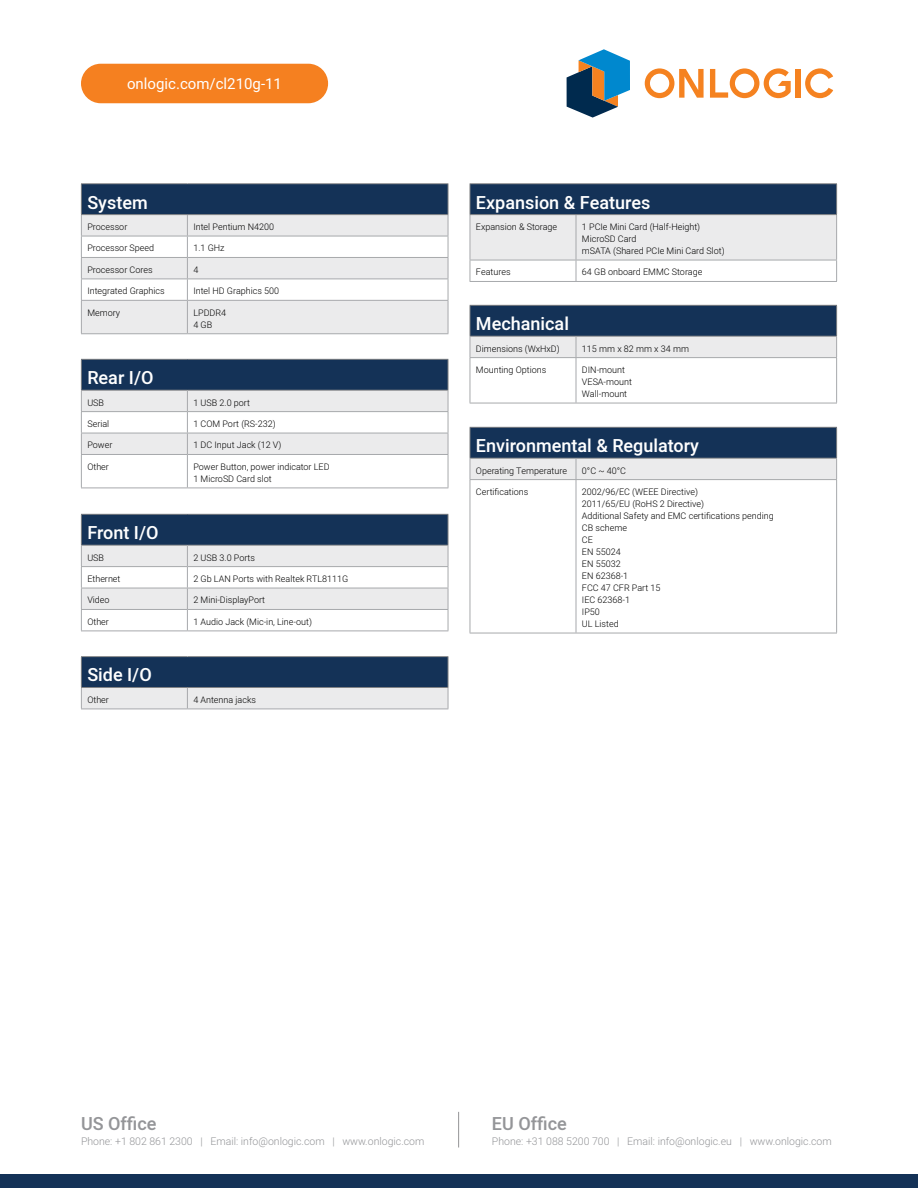
<style>
.page{position:relative;width:918px;height:1188px;background:#fff}
.page>*{position:absolute;margin:0;border:0;box-sizing:border-box;transform-origin:0 0}
.t1{font:500 18px "Heebo";color:#fff}
.t2{font:500 18px "Heebo";color:#949598}
.t3{font:15px "Heebo";color:#fff}
.t4{font:300 10.5px "Heebo";color:#949598}
.t5{font:300 9px/12px "Heebo";color:#000}
</style>
<div class="page">
<div style="left:81px;top:64px;width:247px;height:39px;background:#f58020;border-radius:20px"></div>
<div style="left:81px;top:184px;width:367px;height:31px;background:#143257"></div>
<svg style="left:82px;top:215px;width:366px;height:118px;fill:#ebebec"></svg>
<hr style="left:81px;top:183px;width:106px;height:1px;background:#808285">
<hr style="left:81px;top:184px;width:1px;height:30px;background:#808285">
<hr style="left:187px;top:183px;width:261px;height:1px;background:#808285">
<hr style="left:448px;top:184px;width:1px;height:30px;background:#808285">
<hr style="left:81px;top:214px;width:106px;height:1px;background:#808285">
<hr style="left:187px;top:214px;width:261px;height:1px;background:#808285">
<hr style="left:81px;top:236px;width:106px;height:1px;background:#a7a9ac">
<hr style="left:187px;top:236px;width:261px;height:1px;background:#a7a9ac">
<hr style="left:81px;top:257px;width:106px;height:1px;background:#a7a9ac">
<hr style="left:187px;top:257px;width:261px;height:1px;background:#a7a9ac">
<hr style="left:81px;top:279px;width:106px;height:1px;background:#a7a9ac">
<svg style="left:81px;top:215px;width:1px;height:85px"></svg>
<hr style="left:187px;top:279px;width:261px;height:1px;background:#a7a9ac">
<svg style="left:187px;top:215px;width:1px;height:85px"></svg>
<svg style="left:448px;top:215px;width:1px;height:85px"></svg>
<hr style="left:81px;top:300px;width:106px;height:1px;background:#a7a9ac">
<hr style="left:81px;top:301px;width:1px;height:32px;background:#a7a9ac">
<hr style="left:187px;top:300px;width:261px;height:1px;background:#a7a9ac">
<hr style="left:187px;top:301px;width:1px;height:32px;background:#a7a9ac">
<hr style="left:448px;top:301px;width:1px;height:32px;background:#a7a9ac">
<hr style="left:81px;top:333px;width:106px;height:1px;background:#a7a9ac">
<hr style="left:187px;top:333px;width:261px;height:1px;background:#a7a9ac">
<div style="left:470px;top:184px;width:367px;height:31px;background:#143257"></div>
<hr style="left:470px;top:183px;width:106px;height:1px;background:#808285">
<hr style="left:470px;top:184px;width:1px;height:30px;background:#808285">
<hr style="left:576px;top:183px;width:261px;height:1px;background:#808285">
<hr style="left:836px;top:184px;width:1px;height:30px;background:#808285">
<hr style="left:470px;top:214px;width:106px;height:1px;background:#808285">
<hr style="left:576px;top:214px;width:261px;height:1px;background:#808285">
<svg style="left:470px;top:215px;width:367px;height:66px"></svg>
<hr style="left:470px;top:281px;width:106px;height:1px;background:#a7a9ac">
<hr style="left:576px;top:281px;width:261px;height:1px;background:#a7a9ac">
<div style="left:81px;top:359px;width:367px;height:31px;background:#143257"></div>
<hr style="left:81px;top:359px;width:106px;height:1px;background:#808285">
<hr style="left:81px;top:360px;width:1px;height:30px;background:#808285">
<hr style="left:187px;top:359px;width:261px;height:1px;background:#808285">
<hr style="left:448px;top:360px;width:1px;height:30px;background:#808285">
<svg style="left:81px;top:390px;width:368px;height:64px"></svg>
<hr style="left:81px;top:454px;width:106px;height:1px;background:#a7a9ac">
<hr style="left:81px;top:455px;width:1px;height:33px;background:#a7a9ac">
<hr style="left:187px;top:454px;width:261px;height:1px;background:#a7a9ac">
<hr style="left:187px;top:455px;width:1px;height:33px;background:#a7a9ac">
<hr style="left:448px;top:455px;width:1px;height:33px;background:#a7a9ac">
<hr style="left:81px;top:488px;width:106px;height:1px;background:#a7a9ac">
<hr style="left:187px;top:488px;width:261px;height:1px;background:#a7a9ac">
<div style="left:470px;top:305px;width:367px;height:31px;background:#143257"></div>
<hr style="left:470px;top:305px;width:106px;height:1px;background:#808285">
<hr style="left:470px;top:306px;width:1px;height:30px;background:#808285">
<hr style="left:576px;top:305px;width:261px;height:1px;background:#808285">
<hr style="left:836px;top:306px;width:1px;height:30px;background:#808285">
<div style="left:470px;top:336px;width:367px;height:21px;background:#ebebec"></div>
<hr style="left:470px;top:357px;width:106px;height:1px;background:#a7a9ac">
<hr style="left:470px;top:358px;width:1px;height:45px;background:#a7a9ac">
<hr style="left:576px;top:357px;width:261px;height:1px;background:#a7a9ac">
<hr style="left:576px;top:358px;width:1px;height:45px;background:#a7a9ac">
<hr style="left:836px;top:358px;width:1px;height:45px;background:#a7a9ac">
<hr style="left:470px;top:403px;width:106px;height:1px;background:#a7a9ac">
<hr style="left:576px;top:403px;width:261px;height:1px;background:#a7a9ac">
<div style="left:81px;top:514px;width:367px;height:31px;background:#143257"></div>
<hr style="left:81px;top:514px;width:106px;height:1px;background:#808285">
<hr style="left:81px;top:515px;width:1px;height:30px;background:#808285">
<hr style="left:187px;top:514px;width:261px;height:1px;background:#808285">
<hr style="left:448px;top:515px;width:1px;height:30px;background:#808285">
<svg style="left:81px;top:545px;width:368px;height:86px"></svg>
<hr style="left:81px;top:631px;width:106px;height:1px;background:#a7a9ac">
<hr style="left:187px;top:631px;width:261px;height:1px;background:#a7a9ac">
<div style="left:470px;top:427px;width:367px;height:31px;background:#143257"></div>
<hr style="left:470px;top:427px;width:106px;height:1px;background:#808285">
<hr style="left:470px;top:428px;width:1px;height:30px;background:#808285">
<hr style="left:576px;top:427px;width:261px;height:1px;background:#808285">
<hr style="left:836px;top:428px;width:1px;height:30px;background:#808285">
<div style="left:470px;top:458px;width:367px;height:21px;background:#ebebec"></div>
<hr style="left:470px;top:479px;width:106px;height:1px;background:#a7a9ac">
<hr style="left:470px;top:480px;width:1px;height:153px;background:#a7a9ac">
<hr style="left:576px;top:479px;width:261px;height:1px;background:#a7a9ac">
<hr style="left:576px;top:480px;width:1px;height:153px;background:#a7a9ac">
<hr style="left:836px;top:480px;width:1px;height:153px;background:#a7a9ac">
<hr style="left:470px;top:633px;width:106px;height:1px;background:#a7a9ac">
<hr style="left:576px;top:633px;width:261px;height:1px;background:#a7a9ac">
<div style="left:81px;top:657px;width:367px;height:30px;background:#143257"></div>
<hr style="left:81px;top:656px;width:106px;height:1px;background:#808285">
<hr style="left:81px;top:657px;width:1px;height:30px;background:#808285">
<hr style="left:187px;top:656px;width:261px;height:1px;background:#808285">
<hr style="left:448px;top:657px;width:1px;height:30px;background:#808285">
<svg style="left:81px;top:687px;width:368px;height:22px;background:#e3e3e4"></svg>
<hr style="left:81px;top:709px;width:106px;height:1px;background:#a7a9ac">
<hr style="left:187px;top:709px;width:261px;height:1px;background:#a7a9ac">
<div style="left:0;top:1174px;width:918px;height:14px;background:#143257"></div>
<div style="left:795px;top:69px;width:6px;height:29px;background:#f58220"></div>
<svg style="left:645px;top:68px;width:59px;height:30px"></svg>
<svg style="left:710px;top:68px;width:81px;height:30px"></svg>
<svg style="left:805px;top:68px;width:28px;height:30px"></svg>
<svg style="left:567px;top:49px;width:63px;height:69px"></svg>
<hr style="left:458px;top:1112px;width:1px;height:36px;background:#949597">
<h2 class="t3" style="left:127px;top:73px;width:156px">onlogic.com/cl210g-11</h2>
<h1 class="t1" style="left:87px;top:190px;width:62px">System</h1>
<p class="t5" style="left:87px;top:221px;width:42px">Processor</p>
<p class="t5" style="left:193px;top:221px;width:82px">Intel Pentium N4200</p>
<p class="t5" style="left:87px;top:242px;width:68px">Processor Speed</p>
<p class="t5" style="left:193px;top:242px;width:33px">1.1 GHz</p>
<p class="t5" style="left:87px;top:264px;width:67px">Processor Cores</p>
<p class="t5" style="left:193px;top:264px;width:6px">4</p>
<p class="t5" style="left:87px;top:285px;width:79px">Integrated Graphics</p>
<p class="t5" style="left:193px;top:285px;width:87px">Intel HD Graphics 500</p>
<p class="t5" style="left:87px;top:306px;width:34px">Memory</p>
<p class="t5" style="left:193px;top:306px;width:34px">LPDDR4<br>4 GB</p>
<h1 class="t1" style="left:87px;top:365px;width:68px">Rear I/O</h1>
<p class="t5" style="left:87px;top:396px;width:18px">USB</p>
<p class="t5" style="left:193px;top:396px;width:58px">1 USB 2.0 port</p>
<p class="t5" style="left:87px;top:418px;width:23px">Serial</p>
<p class="t5" style="left:193px;top:418px;width:84px">1 COM Port (RS-232)</p>
<p class="t5" style="left:87px;top:439px;width:27px">Power</p>
<p class="t5" style="left:193px;top:439px;width:90px">1 DC Input Jack (12 V)</p>
<p class="t5" style="left:87px;top:461px;width:23px">Other</p>
<p class="t5" style="left:193px;top:461px;width:138px">Power Button, power indicator LED<br>1 MicroSD Card slot</p>
<h1 class="t1" style="left:87px;top:520px;width:73px">Front I/O</h1>
<p class="t5" style="left:87px;top:551px;width:18px">USB</p>
<p class="t5" style="left:193px;top:551px;width:63px">2 USB 3.0 Ports</p>
<p class="t5" style="left:87px;top:573px;width:35px">Ethernet</p>
<p class="t5" style="left:193px;top:573px;width:156px">2 Gb LAN Ports with Realtek RTL8111G</p>
<p class="t5" style="left:87px;top:594px;width:24px">Video</p>
<p class="t5" style="left:193px;top:594px;width:73px">2 Mini-DisplayPort</p>
<p class="t5" style="left:87px;top:616px;width:23px">Other</p>
<p class="t5" style="left:193px;top:616px;width:120px">1 Audio Jack (Mic-in, Line-out)</p>
<h1 class="t1" style="left:87px;top:663px;width:66px">Side I/O</h1>
<p class="t5" style="left:87px;top:694px;width:23px">Other</p>
<p class="t5" style="left:193px;top:694px;width:64px">4 Antenna jacks</p>
<h1 class="t1" style="left:476px;top:190px;width:176px">Expansion &amp; Features</h1>
<p class="t5" style="left:476px;top:221px;width:83px">Expansion &amp; Storage</p>
<p class="t5" style="left:582px;top:221px;width:144px">1 PCIe Mini Card (Half-Height)<br>MicroSD Card<br>mSATA (Shared PCIe Mini Card Slot)</p>
<p class="t5" style="left:476px;top:266px;width:36px">Features</p>
<p class="t5" style="left:582px;top:266px;width:122px">64 GB onboard EMMC Storage</p>
<h1 class="t1" style="left:476px;top:311px;width:95px">Mechanical</h1>
<p class="t5" style="left:476px;top:342px;width:85px">Dimensions (WxHxD)</p>
<p class="t5" style="left:582px;top:342px;width:109px">115 mm x 82 mm x 34 mm</p>
<p class="t5" style="left:476px;top:364px;width:72px">Mounting Options</p>
<p class="t5" style="left:582px;top:364px;width:52px">DIN-mount<br>VESA-mount<br>Wall-mount</p>
<h1 class="t1" style="left:476px;top:433px;width:225px">Environmental &amp; Regulatory</h1>
<p class="t5" style="left:476px;top:464px;width:93px">Operating Temperature</p>
<p class="t5" style="left:582px;top:464px;width:46px">0°C ~ 40°C</p>
<p class="t5" style="left:476px;top:486px;width:54px">Certifications</p>
<p class="t5" style="left:582px;top:486px;width:193px">2002/96/EC (WEEE Directive)<br>2011/65/EU (RoHS 2 Directive)<br>Additional Safety and EMC certifications pending<br>CB scheme<br>CE<br>EN 55024<br>EN 55032<br>EN 62368-1<br>FCC 47 CFR Part 15<br>IEC 62368-1<br>IP50<br>UL Listed</p>
<h1 class="t2" style="left:81px;top:1111px;width:77px">US Office</h1>
<p class="t4" style="left:81px;top:1134px;width:345px">Phone: +1 802 861 2300 | Email: info@onlogic.com | www.onlogic.com</p>
<h1 class="t2" style="left:492px;top:1111px;width:76px">EU Office</h1>
<p class="t4" style="left:492px;top:1134px;width:341px">Phone: +31 088 5200 700 | Email: info@onlogic.eu | www.onlogic.com</p>
</div>
